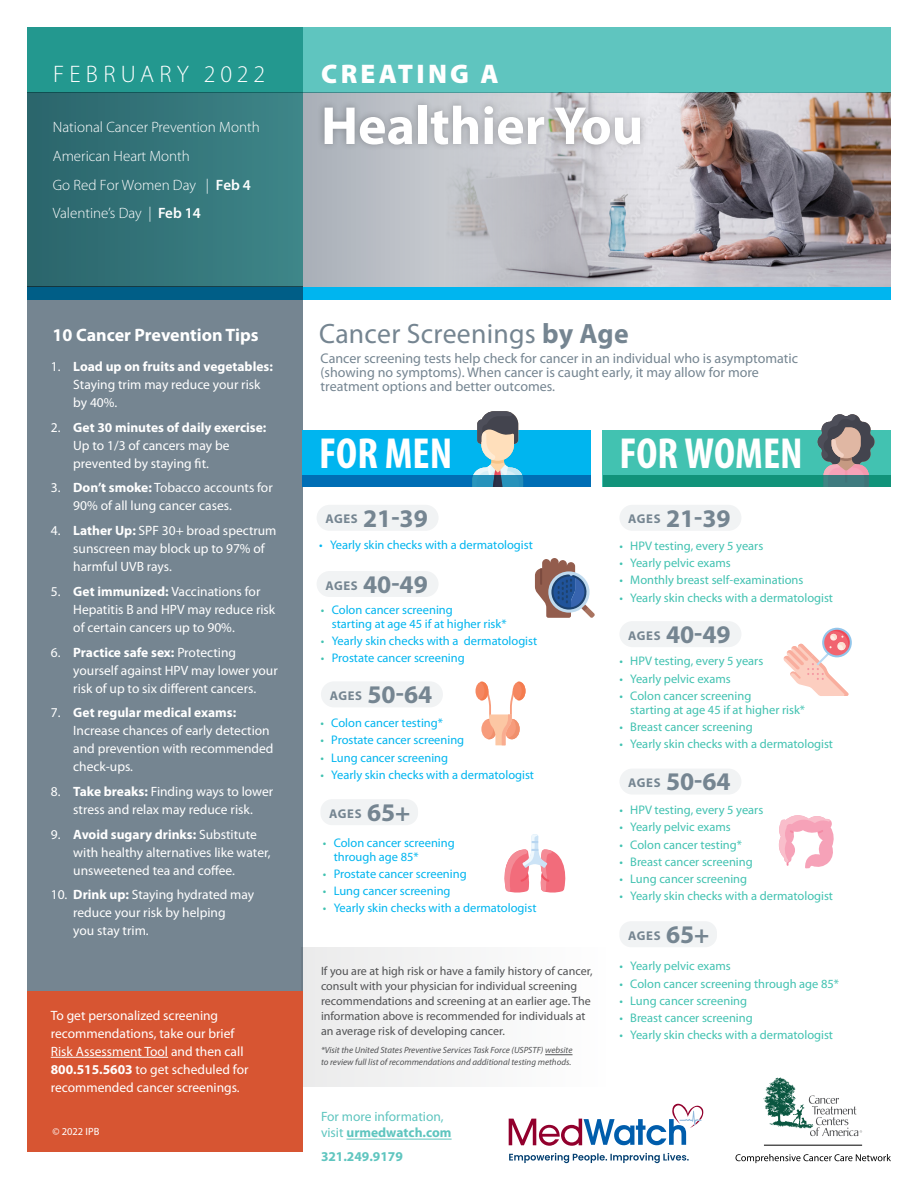
<style>
.page{position:relative;width:918px;height:1188px;background:#fff}
.page>*{position:absolute;margin:0;border:0;box-sizing:border-box;transform-origin:0 0}
.t1{font:700 54px "Myriad Pro";color:#fff}
.t2{font:700 condensed 43.65px "Myriad Pro";color:#fff}
.t3{font:28.05px "Myriad Pro";letter-spacing:.01em;color:#758591}
.t4{font:900 27px "Myriad Pro";letter-spacing:.12em;color:#fff}
.t5{font:700 25.5px "Myriad Pro";color:#758591}
.t6{font:300 24px "Myriad Pro";letter-spacing:.215em;color:#fff}
.t7{font:700 18px "Myriad Pro";color:#fff}
.t8{font:300 15px/28.7px "Myriad Pro";color:#fff}
.t9{font:14.1px/14.1px "Myriad Pro";color:#758591}
.t10{font:13.5px/18px "Myriad Pro";color:#fff}
.t11{font:13.5px/16.4px "Myriad Pro";color:#5fc5bf}
.t12{font:700 13.5px "Myriad Pro";color:#5fc5bf}
.t13{font:700 12.75px "Myriad Pro";letter-spacing:.05em;color:#758591}
.t14{font:12.45px/17.1px "Myriad Pro";color:#42c2b1}
.t15{font:12.45px/17.1px "Myriad Pro";color:#00b5ef}
.t16{font:12px/15px "Myriad Pro";color:#515254}
.t17{font:10.5px "Myriad Pro";color:#fff}
.t18{font:italic 9px/12px "Myriad Pro";color:#515254}
.s1{font-weight:600}
.s2{font-weight:700}
.s3{font-size:12.75px}
.s4{font-weight:900}
.s5{font-weight:900;color:#42c2b1}
.s6{font-size:25.5px}
</style>
<div class="page">
<img style="left:648px;top:93px;width:243px;height:194px">
<svg style="left:303px;top:93px;width:345px;height:194px;background:#bcbfc5"></svg>
<div style="left:27px;top:27px;width:276px;height:267px;background:linear-gradient(to right,#2a646b,#3e8689)"></div>
<div style="left:27px;top:287px;width:864px;height:13px;background:#00b5ef"></div>
<svg style="left:27px;top:27px;width:864px;height:66px;background:#4bb5ae"></svg>
<div style="left:317px;top:98px;width:330px;height:54px;background:#000;opacity:.26"></div>
<svg style="left:183px;top:122px;width:6px;height:6px"></svg>
<svg style="left:764px;top:1077px;width:98px;height:59px"></svg>
<svg style="left:736px;top:1154px;width:155px;height:9px"></svg>
<hr style="left:764px;top:1145px;width:98px;height:1px;background:#000">
<svg style="left:509px;top:1153px;width:180px;height:10px"></svg>
<svg style="left:509px;top:1103px;width:195px;height:43px"></svg>
<div style="left:27px;top:287px;width:276px;height:865px;background:#758591"></div>
<div style="left:302px;top:947px;width:304px;height:139px;background:#f4f5f5"></div>
<div style="left:302px;top:431px;width:289px;height:56px;background:#00b5ef"></div>
<svg style="left:472px;top:411px;width:51px;height:64px"></svg>
<svg style="left:302px;top:475px;width:289px;height:12px;background:#0671b2"></svg>
<div style="left:603px;top:431px;width:288px;height:56px;background:#42c2b1"></div>
<div style="left:317px;top:505px;width:122px;height:26px;background:#f1f3f4;border-radius:13px"></div>
<div style="left:317px;top:571px;width:122px;height:26px;background:#f1f3f4;border-radius:13px"></div>
<div style="left:619px;top:621px;width:122px;height:26px;background:#f1f3f4;border-radius:13px"></div>
<div style="left:619px;top:769px;width:122px;height:26px;background:#f1f3f4;border-radius:13px"></div>
<div style="left:321px;top:681px;width:122px;height:26px;background:#f1f3f4;border-radius:13px"></div>
<div style="left:619px;top:921px;width:98px;height:26px;background:#f1f3f4;border-radius:12px"></div>
<div style="left:320px;top:799px;width:98px;height:26px;background:#f1f3f4;border-radius:12px"></div>
<div style="left:619px;top:505px;width:122px;height:26px;background:#f1f3f4;border-radius:13px"></div>
<svg style="left:535px;top:558px;width:60px;height:60px"></svg>
<svg style="left:817px;top:414px;width:59px;height:61px"></svg>
<svg style="left:603px;top:475px;width:288px;height:12px;background:#188f7a"></svg>
<div style="left:476px;top:682px;width:12px;height:18px;background:#f58760;border-radius:50%"></div>
<svg style="left:480px;top:682px;width:46px;height:63px"></svg>
<svg style="left:778px;top:815px;width:56px;height:53px"></svg>
<svg style="left:504px;top:834px;width:62px;height:59px"></svg>
<svg style="left:783px;top:628px;width:69px;height:68px"></svg>
<div style="left:27px;top:991px;width:276px;height:161px;background:#d75532"></div>
<hr style="left:51px;top:1057px;width:117px;height:1px;background:#fff">
<hr style="left:346px;top:1139px;width:106px;height:1px;background:#5fc5bf">
<svg style="left:545px;top:1054px;width:28px;height:1px"></svg>
<h3 class="t6" style="left:53px;top:61px;width:214px">FEBRUARY 2022</h3>
<h3 class="t4" style="left:321px;top:58px;width:179px">CREATING A</h3>
<p class="t8" style="left:53px;top:113px;width:208px">National Cancer Prevention Month</p>
<h1 class="t1" style="left:321px;top:91px;width:324px">Healthier You</h1>
<p class="t8" style="left:53px;top:142px;width:200px">American Heart Month<br>Go Red For Women Day | <span class="s1">Feb 4<br></span>Valentine’s Day | <span class="s1">Feb 14</span></p>
<h3 class="t7" style="left:53px;top:323px;width:208px">10 Cancer Prevention Tips</h3>
<h3 class="t3" style="left:319px;top:316px;width:311px">Cancer Screenings <span class="s2">by Age</span></h3>
<p class="t10" style="left:73px;top:357px;width:201px;text-indent:-23px">1. <span class="s2">Load up on fruits and vegetables:<br></span>Staying trim may reduce your risk by 40%.</p>
<p class="t10" style="left:73px;top:418px;width:195px;text-indent:-23px">2. <span class="s2">Get 30 minutes of daily exercise:<br></span>Up to 1/3 of cancers may be prevented by staying fit.</p>
<p class="t10" style="left:73px;top:479px;width:201px;text-indent:-23px">3. <span class="s2">Don’t smoke:</span> Tobacco accounts for<br>90% of all lung cancer cases.</p>
<p class="t10" style="left:73px;top:521px;width:205px;text-indent:-23px">4. <span class="s2">Lather Up:</span> SPF 30+ broad spectrum sunscreen may block up to 97% of harmful UVB rays.</p>
<p class="t10" style="left:73px;top:582px;width:204px;text-indent:-23px">5. <span class="s2">Get immunized:</span> Vaccinations for<br>Hepatitis B and HPV may reduce risk of certain cancers up to 90%.</p>
<p class="t10" style="left:73px;top:643px;width:206px;text-indent:-23px">6. <span class="s2">Practice safe sex:</span> Protecting yourself against HPV may lower your risk of up to six different cancers.</p>
<p class="t10" style="left:73px;top:704px;width:202px;text-indent:-23px">7. <span class="s2">Get regular medical exams:<br></span>Increase chances of early detection and prevention with recommended check-ups.</p>
<p class="t10" style="left:51px;top:782px;width:224px;text-align:center">8. <span class="s2">Take breaks:</span> Finding ways to lower stress and relax may reduce risk.</p>
<p class="t10" style="left:73px;top:825px;width:199px;text-indent:-23px">9. <span class="s2">Avoid sugary drinks:</span> Substitute with healthy alternatives like water, unsweetened tea and coffee.</p>
<p class="t10" style="left:73px;top:886px;width:183px;text-indent:-23px">10. <span class="s2">Drink up:</span> Staying hydrated may reduce your risk by helping<br>you stay trim.</p>
<p class="t10" style="left:51px;top:1006px;width:199px">To get personalized screening recommendations, take our brief Risk Assessment Tool and then call <span class="s2">800.515.5603</span> to get scheduled for recommended cancer screenings.</p>
<p class="t17" style="left:52px;top:1125px;width:48px">© 2022 IPB</p>
<p class="t9" style="left:321px;top:351px;width:479px">Cancer screening tests help check for cancer in an individual who is asymptomatic (showing no symptoms). When cancer is caught early, it may allow for more treatment options and better outcomes.</p>
<h2 class="t2" style="left:319px;top:427px;width:135px">FOR MEN</h2>
<h3 class="t5" style="left:325px;top:501px;width:104px"><span class="s3">AGES</span> 21-39</h3>
<p class="t15" style="left:319px;top:536px;width:215px"><span class="s4">·</span> Yearly skin checks with a dermatologist</p>
<h3 class="t5" style="left:325px;top:567px;width:104px"><span class="s3">AGES</span> 40-49</h3>
<p class="t15" style="left:332px;top:602px;width:176px;line-height:14.1px;text-indent:-11px"><span class="s5">·</span> Colon cancer screening<br>starting at age 45 if at higher risk*</p>
<p class="t15" style="left:321px;top:632px;width:218px"><span class="s5">·</span> Yearly skin checks with a dermatologist <span class="s5">·</span> Prostate cancer screening</p>
<h3 class="t5" style="left:330px;top:678px;width:104px"><span class="s3">AGES</span> 50-64</h3>
<p class="t15" style="left:320px;top:714px;width:215px"><span class="s5">·</span> Colon cancer testing*<br><span class="s5">·</span> Prostate cancer screening<br><span class="s5">·</span> Lung cancer screening<br><span class="s5">·</span> Yearly skin checks with a dermatologist</p>
<p class="t13" style="left:329px;top:805px;width:83px">AGES <span class="s6">65+</span></p>
<p class="t15" style="left:334px;top:835px;width:123px;line-height:14.1px;text-indent:-11px"><span class="s5">·</span> Colon cancer screening through age 85*</p>
<p class="t15" style="left:323px;top:865px;width:215px"><span class="s5">·</span> Prostate cancer screening<br><span class="s5">·</span> Lung cancer screening<br><span class="s5">·</span> Yearly skin checks with a dermatologist</p>
<p class="t16" style="left:321px;top:963px;width:273px">If you are at high risk or have a family history of cancer, consult with your physician for individual screening recommendations and screening at an earlier age. The information above is recommended for individuals at an average risk of developing cancer.</p>
<p class="t18" style="left:321px;top:1044px;width:253px">*Visit the United States Preventive Services Task Force (USPSTF) website to review full list of recommendations and additional testing methods.</p>
<p class="t11" style="left:321px;top:1108px;width:132px">For more information, visit <span class="s2">urmedwatch.com</span></p>
<p class="t12" style="left:321px;top:1148px;width:83px">321.249.9179</p>
<h2 class="t2" style="left:619px;top:427px;width:185px">FOR WOMEN</h2>
<h3 class="t5" style="left:628px;top:501px;width:104px"><span class="s3">AGES</span> 21-39</h3>
<p class="t14" style="left:619px;top:537px;width:215px"><span class="s4">·</span> HPV testing, every 5 years<br><span class="s4">·</span> Yearly pelvic exams<br><span class="s4">·</span> Monthly breast self-examinations<br><span class="s4">·</span> Yearly skin checks with a dermatologist</p>
<h3 class="t5" style="left:628px;top:618px;width:104px"><span class="s3">AGES</span> 40-49</h3>
<p class="t14" style="left:619px;top:653px;width:145px"><span class="s4">·</span> HPV testing, every 5 years <span class="s4">·</span> Yearly pelvic exams<br><span class="s4">·</span> Colon cancer screening</p>
<p class="t14" style="left:619px;top:701px;width:215px;text-indent:11px">starting at age 45 if at higher risk*<br><span class="s4">·</span> Breast cancer screening<br><span class="s4">·</span> Yearly skin checks with a dermatologist</p>
<h3 class="t5" style="left:628px;top:765px;width:104px"><span class="s3">AGES</span> 50-64</h3>
<p class="t14" style="left:619px;top:801px;width:215px"><span class="s4">·</span> HPV testing, every 5 years<br><span class="s4">·</span> Yearly pelvic exams<br><span class="s4">·</span> Colon cancer testing*<br><span class="s4">·</span> Breast cancer screening<br><span class="s4">·</span> Lung cancer screening<br><span class="s4">·</span> Yearly skin checks with a dermatologist</p>
<p class="t13" style="left:628px;top:927px;width:83px">AGES <span class="s6">65+</span></p>
<p class="t14" style="left:619px;top:957px;width:221px"><span class="s4">·</span> Yearly pelvic exams<br><span class="s4">·</span> Colon cancer screening through age 85* <span class="s4">·</span> Lung cancer screening<br><span class="s4">·</span> Breast cancer screening<br><span class="s4">·</span> Yearly skin checks with a dermatologist</p>
</div>
